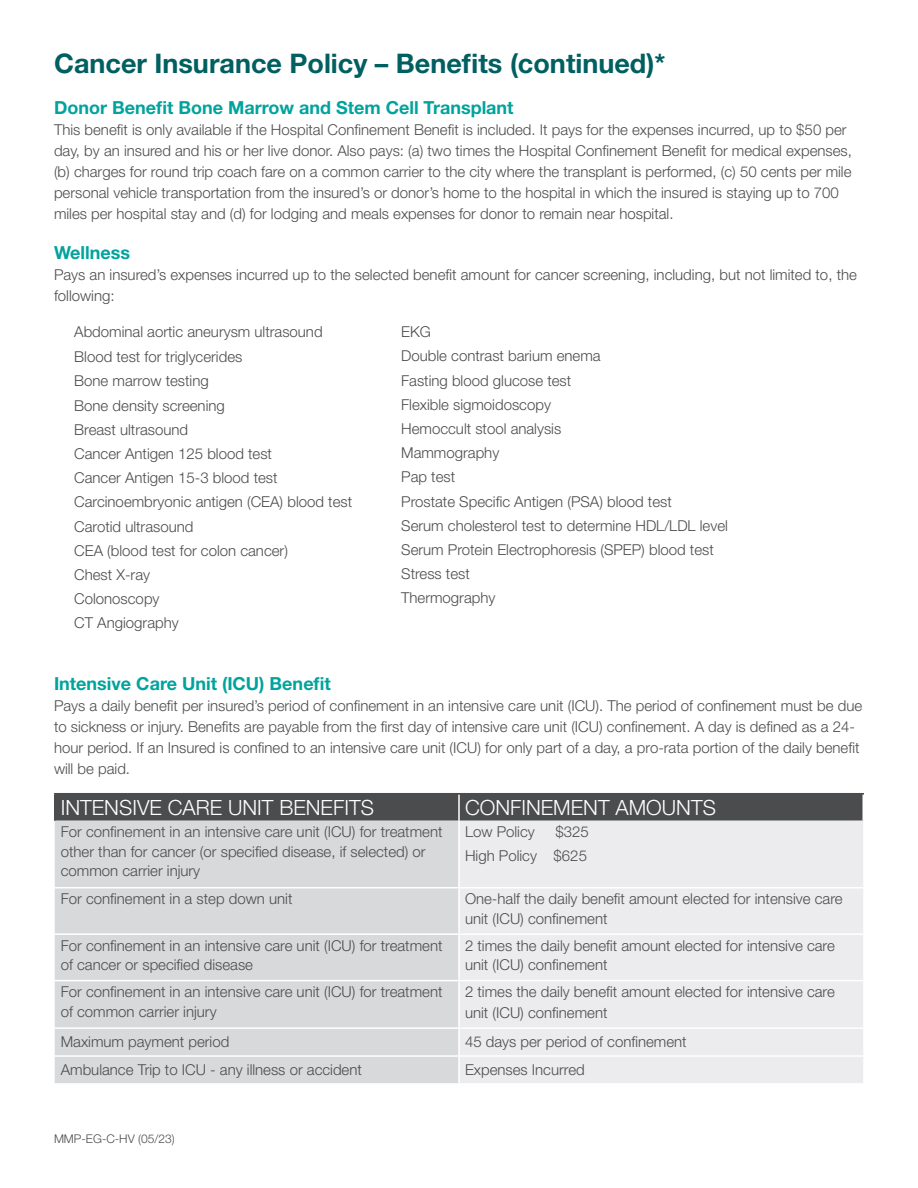
<style>
.page{position:relative;width:918px;height:1188px;background:#fff}
.page>*{position:absolute;margin:0;border:0;box-sizing:border-box;transform-origin:0 0}
.t1{font:700 27px "Helvetica Neue LT Std";color:#005f60}
.t2{font:300 21px "Helvetica Neue LT Std";color:#fff}
.t3{font:700 18px "Helvetica Neue LT Std";color:#00a39d}
.t4{font:300 15px/21px "Helvetica Neue LT Std";color:#4b4c4d}
.Cover_Code{font:300 12px "Helvetica Neue LT Std";color:#4b4c4d}
</style>
<div class="page">
<div style="left:56px;top:794px;width:806px;height:27px;background:#4b4c4d"></div>
<div style="left:55px;top:821px;width:403px;height:262px;background:#d8d9db"></div>
<div style="left:460px;top:821px;width:403px;height:262px;background:#ececee"></div>
<hr style="left:458px;top:794px;width:2px;height:27px;background:#fff">
<hr style="left:55px;top:887px;width:404px;height:1px;background:#fff">
<hr style="left:459px;top:887px;width:404px;height:1px;background:#fff">
<hr style="left:55px;top:933px;width:404px;height:2px;background:#fff">
<hr style="left:459px;top:933px;width:404px;height:2px;background:#fff">
<hr style="left:55px;top:980px;width:404px;height:1px;background:#fff">
<hr style="left:459px;top:980px;width:404px;height:1px;background:#fff">
<hr style="left:55px;top:1027px;width:404px;height:2px;background:#fff">
<hr style="left:459px;top:1027px;width:404px;height:2px;background:#fff">
<hr style="left:55px;top:1055px;width:404px;height:2px;background:#fff">
<hr style="left:459px;top:1055px;width:404px;height:2px;background:#fff">
<hr style="left:54px;top:794px;width:2px;height:27px;background:#4b4c4d">
<hr style="left:54px;top:793px;width:405px;height:1px;background:#4b4c4d">
<hr style="left:459px;top:793px;width:405px;height:1px;background:#4b4c4d">
<p class="t1" style="left:54px;top:47px;width:613px">Cancer Insurance Policy – Benefits (continued)*</p>
<p class="t3" style="left:54px;top:97px;width:461px">Donor Benefit Bone Marrow and Stem Cell Transplant</p>
<p class="t4" style="left:54px;top:119px;width:799px">This benefit is only available if the Hospital Confinement Benefit is included. It pays for the expenses incurred, up to $50 per day, by an insured and his or her live donor. Also pays: (a) two times the Hospital Confinement Benefit for medical expenses, (b) charges for round trip coach fare on a common carrier to the city where the transplant is performed, (c) 50 cents per mile personal vehicle transportation from the insured’s or donor’s home to the hospital in which the insured is staying up to 700 miles per hospital stay and (d) for lodging and meals expenses for donor to remain near hospital.</p>
<p class="t3" style="left:54px;top:241px;width:78px">Wellness</p>
<p class="t4" style="left:54px;top:264px;width:804px">Pays an insured’s expenses incurred up to the selected benefit amount for cancer screening, including, but not limited to, the following:</p>
<p class="t4" style="left:74px;top:321px;width:250px">Abdominal aortic aneurysm ultrasound</p>
<p class="t4" style="left:401px;top:321px;width:31px">EKG</p>
<p class="t4" style="left:74px;top:346px;width:170px">Blood test for triglycerides</p>
<p class="t4" style="left:401px;top:345px;width:201px">Double contrast barium enema</p>
<p class="t4" style="left:74px;top:370px;width:136px">Bone marrow testing</p>
<p class="t4" style="left:401px;top:369px;width:172px">Fasting blood glucose test</p>
<p class="t4" style="left:74px;top:394px;width:152px">Bone density screening</p>
<p class="t4" style="left:401px;top:394px;width:151px">Flexible sigmoidoscopy</p>
<p class="t4" style="left:74px;top:419px;width:115px">Breast ultrasound</p>
<p class="t4" style="left:401px;top:418px;width:162px">Hemoccult stool analysis</p>
<p class="t4" style="left:74px;top:443px;width:199px">Cancer Antigen 125 blood test</p>
<p class="t4" style="left:401px;top:442px;width:100px">Mammography</p>
<p class="t4" style="left:74px;top:467px;width:205px">Cancer Antigen 15-3 blood test</p>
<p class="t4" style="left:401px;top:466px;width:55px">Pap test</p>
<p class="t4" style="left:74px;top:491px;width:279px">Carcinoembryonic antigen (CEA) blood test</p>
<p class="t4" style="left:401px;top:490px;width:272px">Prostate Specific Antigen (PSA) blood test</p>
<p class="t4" style="left:74px;top:515px;width:121px">Carotid ultrasound</p>
<p class="t4" style="left:401px;top:515px;width:328px">Serum cholesterol test to determine HDL/LDL level</p>
<p class="t4" style="left:74px;top:540px;width:215px">CEA (blood test for colon cancer)</p>
<p class="t4" style="left:401px;top:539px;width:314px">Serum Protein Electrophoresis (SPEP) blood test</p>
<p class="t4" style="left:74px;top:564px;width:77px">Chest X-ray</p>
<p class="t4" style="left:401px;top:563px;width:70px">Stress test</p>
<p class="t4" style="left:74px;top:588px;width:87px">Colonoscopy</p>
<p class="t4" style="left:401px;top:587px;width:96px">Thermography</p>
<p class="t4" style="left:74px;top:612px;width:106px">CT Angiography</p>
<p class="t3" style="left:54px;top:672px;width:279px">Intensive Care Unit (ICU) Benefit</p>
<p class="t4" style="left:54px;top:694px;width:810px">Pays a daily benefit per insured’s period of confinement in an intensive care unit (ICU). The period of confinement must be due to sickness or injury. Benefits are payable from the first day of intensive care unit (ICU) confinement. A day is defined as a 24- hour period. If an Insured is confined to an intensive care unit (ICU) for only part of a day, a pro-rata portion of the daily benefit will be paid.</p>
<p class="t2" style="left:61px;top:794px;width:315px">INTENSIVE CARE UNIT BENEFITS</p>
<p class="t2" style="left:465px;top:794px;width:252px">CONFINEMENT AMOUNTS</p>
<p class="t4" style="left:61px;top:822px;width:383px;line-height:19.5px">For confinement in an intensive care unit (ICU) for treatment other than for cancer (or specified disease, if selected) or common carrier injury</p>
<p class="t4" style="left:465px;top:821px;width:71px">Low Policy</p>
<p class="t4" style="left:465px;top:820px;width:125px;line-height:24px;text-align:right">$325<br>High Policy $625</p>
<p class="t4" style="left:61px;top:888px;width:233px">For confinement in a step down unit</p>
<p class="t4" style="left:465px;top:889px;width:379px;line-height:19.5px">One-half the daily benefit amount elected for intensive care unit (ICU) confinement</p>
<p class="t4" style="left:61px;top:935px;width:383px;line-height:19.5px">For confinement in an intensive care unit (ICU) for treatment of cancer or specified disease</p>
<p class="t4" style="left:465px;top:935px;width:371px;line-height:19.5px">2 times the daily benefit amount elected for intensive care unit (ICU) confinement</p>
<p class="t4" style="left:61px;top:982px;width:383px;line-height:19.5px">For confinement in an intensive care unit (ICU) for treatment of common carrier injury</p>
<p class="t4" style="left:465px;top:981px;width:371px">2 times the daily benefit amount elected for intensive care unit (ICU) confinement</p>
<p class="t4" style="left:61px;top:1031px;width:170px">Maximum payment period</p>
<p class="t4" style="left:465px;top:1031px;width:223px">45 days per period of confinement</p>
<p class="t4" style="left:61px;top:1059px;width:303px">Ambulance Trip to ICU - any illness or accident</p>
<p class="t4" style="left:465px;top:1059px;width:121px">Expenses Incurred</p>
<p class="Cover_Code" style="left:54px;top:1131px;width:122px">MMP-EG-C-HV (05/23)</p>
</div>
